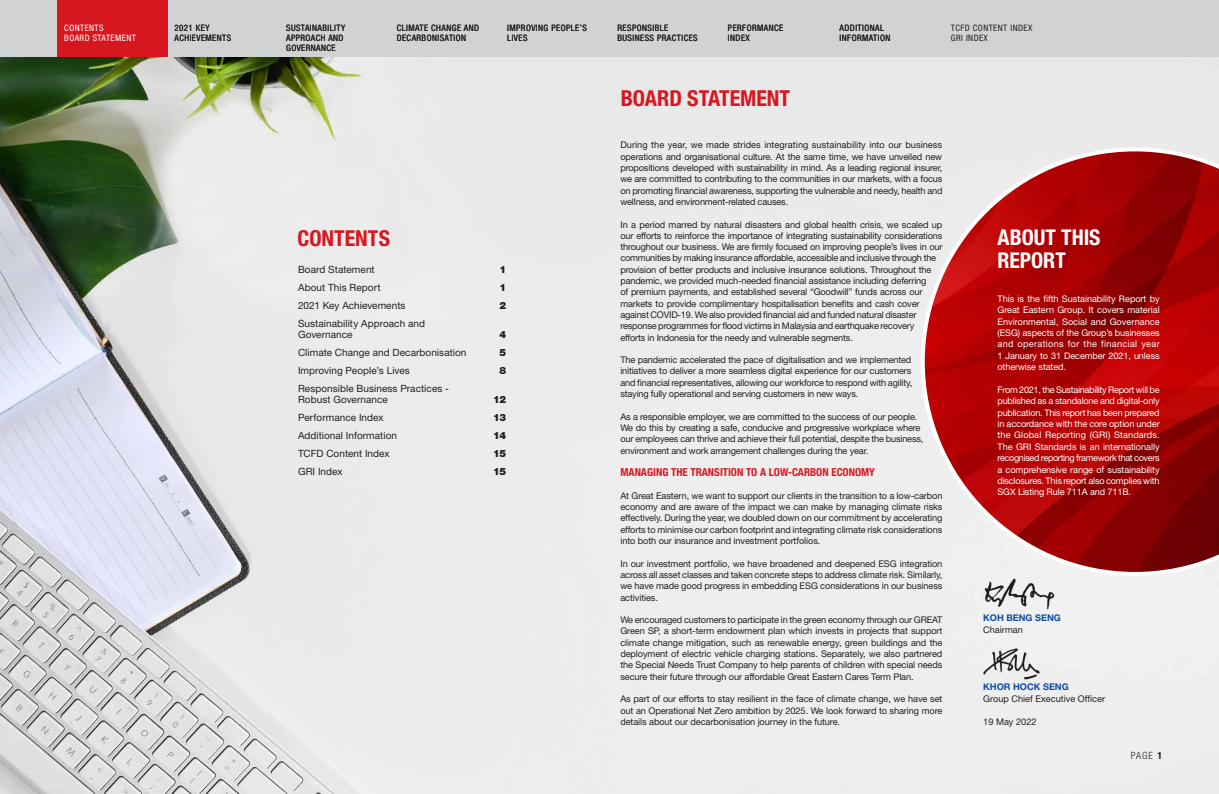
<style>
.page{position:relative;width:1219px;height:794px;background:#fff}
.page>*{position:absolute;margin:0;border:0;box-sizing:border-box;transform-origin:0 0}
.t1{font:700 condensed 22px "Helvetica Neue LT Std";letter-spacing:-.005em;color:#d7171f}
.t2{font:700 condensed 21.8px/22.7px "Helvetica Neue LT Std";letter-spacing:-.005em;color:#fff}
.Subhead_1{font:700 condensed 11px "Helvetica Neue LT Std";color:#d7171f}
.t3{font:10px "Helvetica Neue LT Std";letter-spacing:.005em;color:#231f20}
.t4{font:900 10px "Helvetica Neue LT Std";letter-spacing:-.045em;color:#231f20}
.t5{font:300 condensed 10px "Helvetica Neue LT Std";color:#231f20}
.Body_Text{font:9.2px/11.3px "Helvetica Neue LT Std";letter-spacing:-.02em;color:#231f20;text-align:justify}
.Body_Text-2{font:9.2px "Helvetica Neue LT Std";color:#231f20}
.t6{font:700 9.2px "Helvetica Neue LT Std";color:#0d4da1}
.t7{font:9.1px/11.4px "Helvetica Neue LT Std";letter-spacing:-.01em;color:#fff;text-align:justify}
.t8{font:condensed 8.9px/10.2px "Helvetica Neue LT Std";letter-spacing:.05em;color:#231f20}
.t9{font:condensed 8.9px "Helvetica Neue LT Std";letter-spacing:.05em;color:#fff}
.s1{font-weight:700}
</style>
<div class="page">
<img style="left:0;top:57px;width:1219px;height:737px">
<svg style="left:921px;top:147px;width:298px;height:429px;background:#b32e2e"></svg>
<img style="left:981px;top:574px;width:75px;height:36px">
<img style="left:979px;top:646px;width:68px;height:33px">
<div style="left:0;top:0;width:1219px;height:57px;background:#d1d2d4"></div>
<div style="left:57px;top:0;width:111px;height:57px;background:#d7171f"></div>
<p class="t9" style="left:64px;top:22px;width:41px">CONTENTS</p>
<p class="t9" style="left:64px;top:32px;width:73px">BOARD STATEMENT</p>
<p class="t8" style="left:174px;top:23px;width:36px">2021 KEY</p>
<p class="t8" style="left:174px;top:33px;width:58px">ACHIEVEMENTS</p>
<p class="t8" style="left:286px;top:23px;width:60px">SUSTAINABILITY<br>APPROACH AND</p>
<p class="t8" style="left:286px;top:43px;width:51px">GOVERNANCE</p>
<p class="t8" style="left:397px;top:23px;width:84px">CLIMATE CHANGE AND<br>DECARBONISATION</p>
<p class="t8" style="left:507px;top:23px;width:81px">IMPROVING PEOPLE’S<br>LIVES</p>
<p class="t8" style="left:617px;top:23px;width:52px">RESPONSIBLE</p>
<p class="t8" style="left:617px;top:33px;width:82px">BUSINESS PRACTICES</p>
<p class="t8" style="left:728px;top:23px;width:57px">PERFORMANCE</p>
<p class="t8" style="left:728px;top:33px;width:23px">INDEX</p>
<p class="t8" style="left:840px;top:23px;width:46px">ADDITIONAL</p>
<p class="t8" style="left:840px;top:33px;width:52px">INFORMATION</p>
<p class="t8" style="left:951px;top:23px;width:83px">TCFD CONTENT INDEX<br>GRI INDEX</p>
<p class="t1" style="left:621px;top:85px;width:171px">BOARD STATEMENT</p>
<p class="Body_Text" style="left:620px;top:139px;width:324px">During the year, we made strides integrating sustainability into our business operations and organisational culture. At the same time, we have unveiled new propositions developed with sustainability in mind. As a leading regional insurer, we are committed to contributing to the communities in our markets, with a focus on promoting financial awareness, supporting the vulnerable and needy, health and wellness, and environment-related causes.</p>
<p class="Body_Text" style="left:620px;top:218px;width:324px;text-align:left">In a period marred by natural disasters and global health crisis, we scaled up our efforts to reinforce the importance of integrating sustainability considerations throughout our business. We are firmly focused on improving people’s lives in our communities by making insurance affordable, accessible and inclusive through the provision of better products and inclusive insurance solutions. Throughout the pandemic, we provided much-needed financial assistance including deferring<br>of premium payments, and established several “Goodwill” funds across our markets to provide complimentary hospitalisation benefits and cash cover against COVID-19. We also provided financial aid and funded natural disaster response programmes for flood victims in Malaysia and earthquake recovery<br>efforts in Indonesia for the needy and vulnerable segments.</p>
<p class="Body_Text" style="left:620px;top:354px;width:293px">The pandemic accelerated the pace of digitalisation and we implemented initiatives to deliver a more seamless digital experience for our customers and financial representatives, allowing our workforce to respond with agility, staying fully operational and serving customers in new ways.</p>
<p class="Body_Text" style="left:620px;top:411px;width:305px;text-align:left">As a responsible employer, we are committed to the success of our people.<br>We do this by creating a safe, conducive and progressive workplace where our employees can thrive and achieve their full potential, despite the business, environment and work arrangement challenges during the year.</p>
<p class="Subhead_1" style="left:620px;top:465px;width:256px">MANAGING THE TRANSITION TO A LOW-CARBON ECONOMY</p>
<p class="Body_Text" style="left:620px;top:490px;width:324px">At Great Eastern, we want to support our clients in the transition to a low-carbon economy and are aware of the impact we can make by managing climate risks effectively. During the year, we doubled down on our commitment by accelerating efforts to minimise our carbon footprint and integrating climate risk considerations into both our insurance and investment portfolios.</p>
<p class="Body_Text" style="left:620px;top:557px;width:324px">In our investment portfolio, we have broadened and deepened ESG integration across all asset classes and taken concrete steps to address climate risk. Similarly, we have made good progress in embedding ESG considerations in our business activities.</p>
<p class="Body_Text" style="left:620px;top:614px;width:324px">We encouraged customers to participate in the green economy through our GREAT Green SP, a short-term endowment plan which invests in projects that support climate change mitigation, such as renewable energy, green buildings and the deployment of electric vehicle charging stations. Separately, we also partnered the Special Needs Trust Company to help parents of children with special needs secure their future through our affordable Great Eastern Cares Term Plan.</p>
<p class="Body_Text" style="left:620px;top:693px;width:324px">As part of our efforts to stay resilient in the face of climate change, we have set out an Operational Net Zero ambition by 2025. We look forward to sharing more details about our decarbonisation journey in the future.</p>
<p class="t1" style="left:298px;top:225px;width:94px">CONTENTS</p>
<p class="t2" style="left:997px;top:225px;width:104px">ABOUT THIS<br>REPORT</p>
<p class="t7" style="left:997px;top:293px;width:164px">This is the fifth Sustainability Report by Great Eastern Group. It covers material Environmental, Social and Governance (ESG) aspects of the Group’s businesses and operations for the financial year 1 January to 31 December 2021, unless otherwise stated.</p>
<p class="t7" style="left:997px;top:384px;width:164px">From 2021, the Sustainability Report will be published as a standalone and digital-only publication. This report has been prepared in accordance with the core option under the Global Reporting (GRI) Standards.<br>The GRI Standards is an internationally recognised reporting framework that covers a comprehensive range of sustainability disclosures. This report also complies with SGX Listing Rule 711A and 711B.</p>
<p class="t3" style="left:298px;top:263px;width:78px">Board Statement</p>
<p class="t4" style="left:499px;top:263px;width:8px">1</p>
<p class="t3" style="left:298px;top:281px;width:84px">About This Report</p>
<p class="t4" style="left:499px;top:281px;width:8px">1</p>
<p class="t3" style="left:298px;top:299px;width:109px">2021 Key Achievements</p>
<p class="t4" style="left:499px;top:299px;width:8px">2</p>
<p class="t3" style="left:298px;top:317px;width:129px">Sustainability Approach and</p>
<p class="t3" style="left:298px;top:328px;width:56px">Governance</p>
<p class="t4" style="left:499px;top:328px;width:8px">4</p>
<p class="t3" style="left:298px;top:346px;width:170px">Climate Change and Decarbonisation</p>
<p class="t4" style="left:499px;top:346px;width:8px">5</p>
<p class="t3" style="left:298px;top:364px;width:113px">Improving People’s Lives</p>
<p class="t4" style="left:499px;top:364px;width:8px">8</p>
<p class="t3" style="left:298px;top:382px;width:153px">Responsible Business Practices -</p>
<p class="t3" style="left:298px;top:393px;width:91px">Robust Governance</p>
<p class="t4" style="left:493px;top:393px;width:14px">12</p>
<p class="t3" style="left:298px;top:411px;width:87px">Performance Index</p>
<p class="t4" style="left:493px;top:411px;width:14px">13</p>
<p class="t3" style="left:298px;top:429px;width:100px">Additional Information</p>
<p class="t4" style="left:493px;top:429px;width:14px">14</p>
<p class="t3" style="left:298px;top:447px;width:93px">TCFD Content Index</p>
<p class="t4" style="left:493px;top:447px;width:14px">15</p>
<p class="t3" style="left:298px;top:465px;width:46px">GRI Index</p>
<p class="t4" style="left:493px;top:465px;width:14px">15</p>
<p class="t6" style="left:983px;top:612px;width:79px">KOH BENG SENG</p>
<p class="Body_Text-2" style="left:983px;top:624px;width:41px">Chairman</p>
<p class="t6" style="left:983px;top:681px;width:87px">KHOR HOCK SENG</p>
<p class="Body_Text-2" style="left:983px;top:693px;width:123px">Group Chief Executive Officer</p>
<p class="Body_Text-2" style="left:983px;top:716px;width:55px">19 May 2022</p>
<p class="t5" style="left:1131px;top:749px;width:33px">PAGE <span class="s1">1</span></p>
</div>
